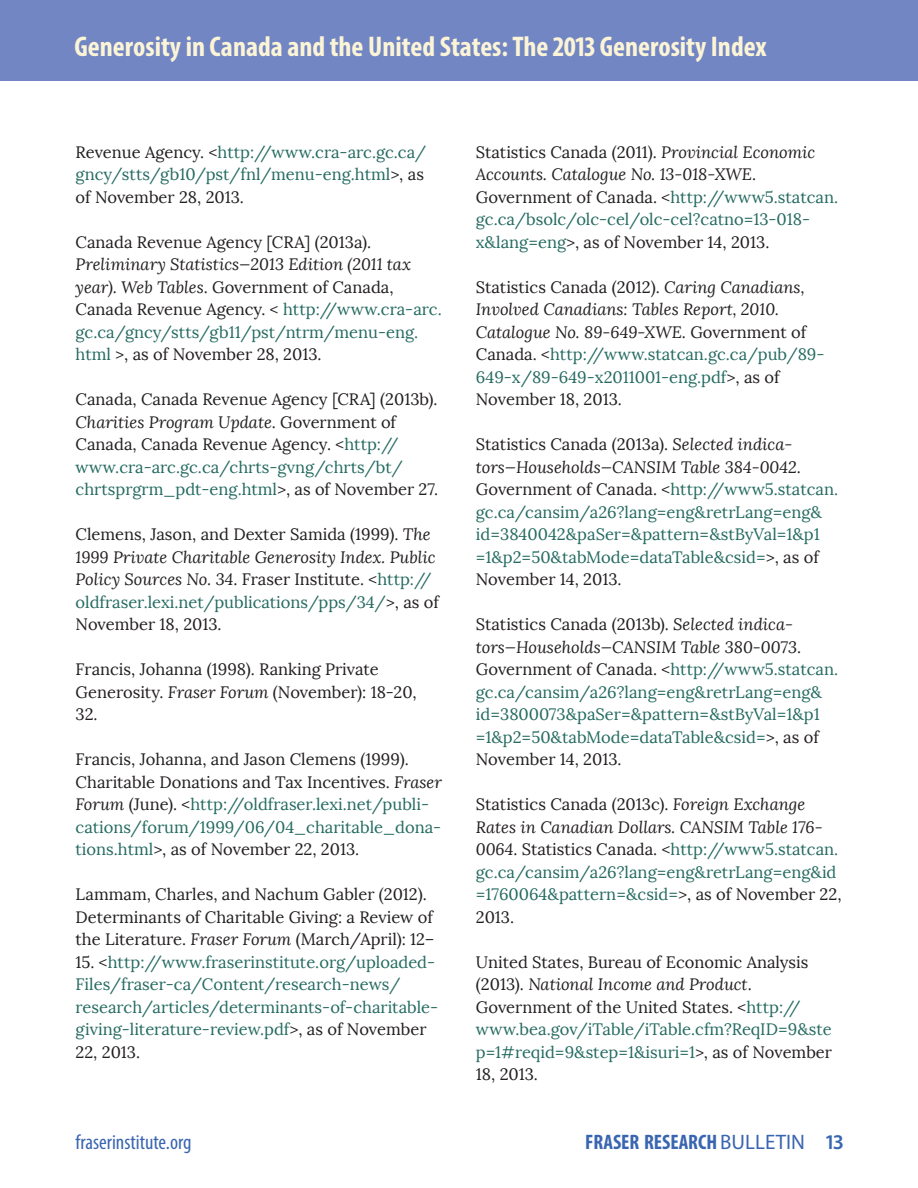
<style>
.page{position:relative;width:918px;height:1188px;background:#fff}
.page>*{position:absolute;margin:0;border:0;box-sizing:border-box;transform-origin:0 0}
.t1{font:700 condensed 28.5px "Myriad Pro";color:#fcf4d6}
.t2{font:700 condensed 21px "Myriad Pro";color:#3a65b0}
.t3{font:condensed 21px "Myriad Pro";color:#3a65b0}
.para1{font:16.5px/22.5px "Lora";color:#231f20}
.para1-2{font:16.5px/22.5px "Lora";color:#256b61}
.para1-3{font:italic 16.5px/22.5px "Lora";color:#231f20}
.s1{color:#231f20}
.s2{font-style:italic}
.s3{color:#256b61}
.s4{font-style:italic;color:#231f20}
.s5{font-style:normal}
.s6{font-style:normal;color:#256b61}
.s7{font-weight:400;font-stretch:normal}
.s8{font-weight:600;font-stretch:normal}
</style>
<div class="page">
<div style="left:0;top:0;width:918px;height:81px;background:#7286c3"></div>
<h1 class="t1" style="left:75px;top:29px;width:694px">Generosity in Canada and the United States: The 2013 Generosity Index</h1>
<p class="para1-2" style="left:76px;top:141px;width:352px"><span class="s1">Revenue Agency. &lt;</span>http://www.cra-arc.gc.ca/ gncy/stts/gb10/pst/fnl/menu-eng.html<span class="s1">&gt;, as of November 28, 2013.</span></p>
<p class="para1" style="left:76px;top:231px;width:368px">Canada Revenue Agency [CRA] (2013a).<br><span class="s2">Preliminary Statistics—2013 Edition (2011 tax year). Web Tables</span>. Government of Canada, Canada Revenue Agency. &lt; <span class="s3">http://www.cra-arc. gc.ca/gncy/stts/gb11/pst/ntrm/menu-eng. html</span> &gt;, as of November 28, 2013.</p>
<p class="para1" style="left:76px;top:388px;width:364px">Canada, Canada Revenue Agency [CRA] (2013b).<br><span class="s2">Charities Program Update</span>. Government of Canada, Canada Revenue Agency. &lt;<span class="s3">http:// www.cra-arc.gc.ca/chrts-gvng/chrts/bt/ chrtsprgrm_pdt-eng.html</span>&gt;, as of November 27.</p>
<p class="para1" style="left:76px;top:523px;width:365px">Clemens, Jason, and Dexter Samida (1999). <span class="s2">The 1999 Private Charitable Generosity Index. Public Policy Sources No. 34</span>. Fraser Institute. &lt;<span class="s3">http:// oldfraser.lexi.net/publications/pps/34/</span>&gt;, as of November 18, 2013.</p>
<p class="para1" style="left:76px;top:658px;width:342px">Francis, Johanna (1998). Ranking Private<br>Generosity. <span class="s2">Fraser Forum</span> (November): 18-20,<br>32.</p>
<p class="para1" style="left:76px;top:748px;width:368px">Francis, Johanna, and Jason Clemens (1999).<br>Charitable Donations and Tax Incentives. <span class="s2">Fraser Forum</span> (June). &lt;<span class="s3">http://oldfraser.lexi.net/publi&shy;cations/forum/1999/06/04_charitable_dona&shy;tions.html</span>&gt;, as of November 22, 2013.</p>
<p class="para1" style="left:76px;top:883px;width:361px">Lammam, Charles, and Nachum Gabler (2012).<br>Determinants of Charitable Giving: a Review of the Literature. <span class="s2">Fraser Forum</span> (March/April): 12–</p>
<p class="para1-2" style="left:76px;top:951px;width:364px"><span class="s1">15. &lt;</span>http://www.fraserinstitute.org/uploaded-Files/fraser-ca/Content/research-news/ research/articles/determinants-of-charitable&shy;giving-literature-review.pdf<span class="s1">&gt;, as of November 22, 2013.</span></p>
<p class="para1-2" style="left:476px;top:141px;width:364px"><span class="s1">Statistics Canada (2011).</span> <span class="s4">Provincial Economic Accounts. Catalogue No. 13-018-XWE</span><span class="s1">.<br>Government of Canada. &lt;</span>http://www5.statcan. gc.ca/bsolc/olc-cel/olc-cel?catno=13-018- x&amp;lang=eng<span class="s1">&gt;, as of November 14, 2013.</span></p>
<p class="para1-3" style="left:476px;top:276px;width:350px"><span class="s5">Statistics Canada (2012).</span> Caring Canadians, Involved Canadians: Tables Report, 2010.<br>Catalogue No. 89-649-XWE<span class="s5">. Government of Canada. &lt;</span><span class="s6">http://www.statcan.gc.ca/pub/89- 649-x/89-649-x2011001-eng.pdf</span><span class="s5">&gt;, as of November 18, 2013.</span></p>
<p class="para1-2" style="left:476px;top:433px;width:364px"><span class="s1">Statistics Canada (2013a).</span> <span class="s4">Selected indica&shy;tors—Households—CANSIM Table 384-0042</span><span class="s1">.<br>Government of Canada. &lt;</span>http://www5.statcan. gc.ca/cansim/a26?lang=eng&amp;retrLang=eng&amp; id=3840042&amp;paSer=&amp;pattern=&amp;stByVal=1&amp;p1 =1&amp;p2=50&amp;tabMode=dataTable&amp;csid=<span class="s1">&gt;, as of November 14, 2013.</span></p>
<p class="para1-2" style="left:476px;top:613px;width:364px"><span class="s1">Statistics Canada (2013b).</span> <span class="s4">Selected indica&shy;tors—Households—CANSIM Table 380-0073</span><span class="s1">.<br>Government of Canada. &lt;</span>http://www5.statcan. gc.ca/cansim/a26?lang=eng&amp;retrLang=eng&amp; id=3800073&amp;paSer=&amp;pattern=&amp;stByVal=1&amp;p1 =1&amp;p2=50&amp;tabMode=dataTable&amp;csid=<span class="s1">&gt;, as of November 14, 2013.</span></p>
<p class="para1-2" style="left:476px;top:793px;width:367px"><span class="s1">Statistics Canada (2013c).</span> <span class="s4">Foreign Exchange Rates in Canadian Dollars. CANSIM Table 176- 0064</span><span class="s1">. Statistics Canada. &lt;</span>http://www5.statcan. gc.ca/cansim/a26?lang=eng&amp;retrLang=eng&amp;id =1760064&amp;pattern=&amp;csid=<span class="s1">&gt;, as of November 22, 2013.</span></p>
<p class="para1" style="left:476px;top:951px;width:358px">United States, Bureau of Economic Analysis (2013). <span class="s2">National Income and Product</span>.<br>Government of the United States. &lt;<span class="s3">http:// www.bea.gov/iTable/iTable.cfm?ReqID=9&amp;ste p=1#reqid=9&amp;step=1&amp;isuri=1</span>&gt;, as of November 18, 2013.</p>
<p class="t3" style="left:76px;top:1129px;width:117px">fraserinstitute.org</p>
<p class="t2" style="left:585px;top:1129px;width:260px">FRASER RESEARCH <span class="s7">BULLETIN</span> <span class="s8">13</span></p>
</div>
